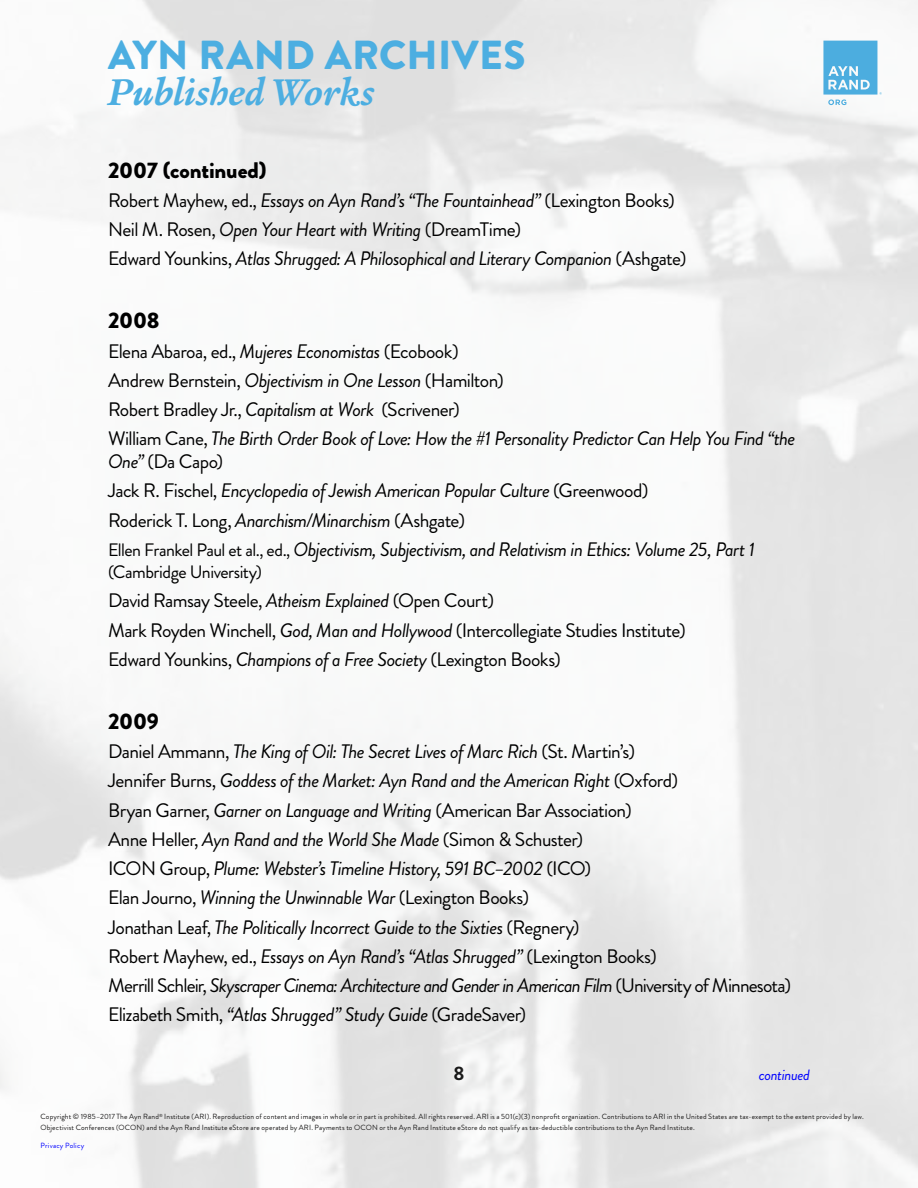
<style>
.page{position:relative;width:918px;height:1188px;background:#fff}
.page>*{position:absolute;margin:0;border:0;box-sizing:border-box;transform-origin:0 0}
.t1{font:900 40.5px "Brandon Grotesque";letter-spacing:.01em;color:#4caee1}
.t2{font:italic 700 40.5px "Legacy Serif ITC Pro";color:#4caee1}
.t3{font:900 22.5px "Brandon Grotesque";letter-spacing:-.01em;color:#000}
.t4{font:italic 19.5px/29.2px "Brandon Grotesque";letter-spacing:-.03em;color:#000}
.t5{font:19.5px/29.2px "Brandon Grotesque";letter-spacing:-.03em;color:#000}
.t6{font:700 19.5px "Brandon Grotesque";color:#000}
.t7{font:18px "Brandon Grotesque";letter-spacing:-.03em;color:#000}
.t8{font:italic 15px "Brandon Grotesque";letter-spacing:-.025em;color:#00f}
.t9{font:7.5px/10.5px "Brandon Grotesque";letter-spacing:.015em;color:#1c1b1b}
.t10{font:7.5px "Brandon Grotesque";letter-spacing:.03em;color:#00f}
.s1{font-style:normal}
.s2{font-style:normal;font-size:18px}
.s3{font-style:italic}
</style>
<div class="page">
<svg style="left:823px;top:41px;width:59px;height:64px"></svg>
<h1 class="t1" style="left:108px;top:26px;width:419px">AYN RAND ARCHIVES</h1>
<h1 class="t2" style="left:108px;top:66px;width:268px">Published Works</h1>
<p class="t3" style="left:108px;top:154px;width:160px">2007 (continued)</p>
<p class="t4" style="left:108px;top:186px;width:580px"><span class="s1">Robert Mayhew, ed.,</span> Essays on Ayn Rand’s “The Fountainhead” <span class="s1">(Lexington Books)<br>Neil M. Rosen,</span> Open Your Heart with Writing <span class="s1">(DreamTime)<br>Edward Younkins,</span> Atlas Shrugged: A Philosophical and Literary Companion <span class="s1">(Ashgate)</span></p>
<p class="t3" style="left:108px;top:305px;width:53px">2008</p>
<p class="t4" style="left:108px;top:337px;width:689px"><span class="s1">Elena Abaroa, ed.,</span> Mujeres Economistas <span class="s1">(Ecobook)<br>Andrew Bernstein,</span> Objectivism in One Lesson <span class="s1">(Hamilton)<br>Robert Bradley Jr.,</span> Capitalism at Work <span class="s1">(Scrivener)<br>William Cane,</span> The Birth Order Book of Love: How the #1 Personality Predictor Can Help You Find “the</p>
<p class="t4" style="left:108px;top:447px;width:648px">One” <span class="s1">(Da Capo)<br>Jack R. Fischel,</span> Encyclopedia of Jewish American Popular Culture <span class="s1">(Greenwood)<br>Roderick T. Long,</span> Anarchism/Minarchism <span class="s1">(Ashgate)<br></span><span class="s2">Ellen Frankel Paul et al., ed.,</span> Objectivism, Subjectivism, and Relativism in Ethics: Volume 25, Part 1</p>
<p class="t7" style="left:108px;top:560px;width:155px">(Cambridge University)</p>
<p class="t5" style="left:108px;top:586px;width:579px">David Ramsay Steele, <span class="s3">Atheism Explained</span> (Open Court)<br>Mark Royden Winchell, <span class="s3">God, Man and Hollywood</span> (Intercollegiate Studies Institute)<br>Edward Younkins, <span class="s3">Champions of a Free Society</span> (Lexington Books)</p>
<p class="t3" style="left:108px;top:705px;width:53px">2009</p>
<p class="t4" style="left:108px;top:737px;width:685px"><span class="s1">Daniel Ammann,</span> The King of Oil: The Secret Lives of Marc Rich <span class="s1">(St. Martin’s)<br>Jennifer Burns,</span> Goddess of the Market: Ayn Rand and the American Right <span class="s1">(Oxford)<br>Bryan Garner,</span> Garner on Language and Writing <span class="s1">(American Bar Association)<br>Anne Heller,</span> Ayn Rand and the World She Made <span class="s1">(Simon &amp; Schuster)<br>ICON Group,</span> Plume: Webster’s Timeline History, 591 BC–2002 <span class="s1">(ICO)<br>Elan Journo,</span> Winning the Unwinnable War <span class="s1">(Lexington Books)<br>Jonathan Leaf,</span> The Politically Incorrect Guide to the Sixties <span class="s1">(Regnery)<br>Robert Mayhew, ed.,</span> Essays on Ayn Rand’s “Atlas Shrugged” <span class="s1">(Lexington Books)<br>Merrill Schleir,</span> Skyscraper Cinema: Architecture and Gender in American Film <span class="s1">(University of Minnesota)<br>Elizabeth Smith,</span> “Atlas Shrugged” Study Guide <span class="s1">(GradeSaver)</span></p>
<p class="t6" style="left:453px;top:1060px;width:13px">8</p>
<p class="t8" style="left:759px;top:1065px;width:53px">continued</p>
<p class="t9" style="left:40px;top:1111px;width:825px">Copyright © 1985–2017 The Ayn Rand<sup>®</sup> Institute (ARI). Reproduction of content and images in whole or in part is prohibited. All rights reserved. ARI is a 501(c)(3) nonprofit organization. Contributions to ARI in the United States are tax-exempt to the extent provided by law.<br>Objectivist Conferences (OCON) and the Ayn Rand Institute eStore are operated by ARI. Payments to OCON or the Ayn Rand Institute eStore do not qualify as tax-deductible contributions to the Ayn Rand Institute.</p>
<p class="t10" style="left:41px;top:1140px;width:45px">Privacy Policy</p>
</div>
